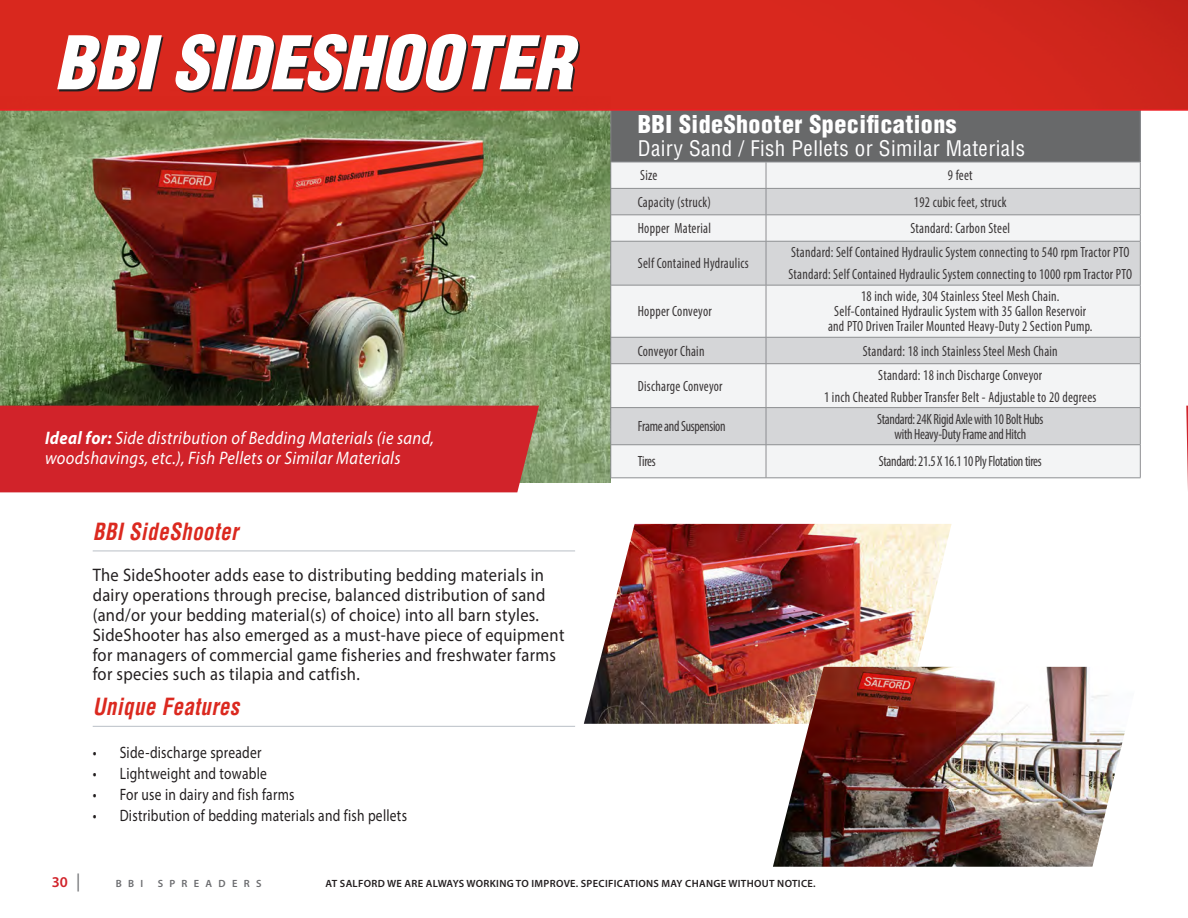
<style>
.page{position:relative;width:1188px;height:918px;background:#fff}
.page>*{position:absolute;margin:0;border:0;box-sizing:border-box;transform-origin:0 0}
.text{font:italic 900 condensed 72px "Helvetica LT Std";color:#fff}
.text-2{font:italic 900 condensed 67.65px "Helvetica LT Std";color:#fff}
.t1{font:900 condensed 24px "Helvetica LT Std";letter-spacing:.02em;color:#fff}
._10_14_Text{font:italic 700 condensed 23.1px "Helvetica LT Std";letter-spacing:.02em;color:#db291f;scale:.91 1}
.t2{font:condensed 21px "Helvetica LT Std";letter-spacing:.02em;color:#fff}
._10_14_Text-2{font:18.15px/19.8px "Myriad Pro";letter-spacing:.02em;color:#231f20;scale:.91 1}
._10_14_Text-3{font:italic 18.15px/19.8px "Myriad Pro";letter-spacing:.02em;color:#fff;scale:.91 1}
.t3{font:16.5px "Myriad Pro";letter-spacing:.02em;color:#231f20;scale:.82 1}
.t4{font:600 15px "Myriad Pro";color:#d1232a}
.t5{font:condensed 14.85px/21.8px "Myriad Pro";letter-spacing:.02em;color:#231f20;text-align:center;scale:.91 1}
.t6{font:condensed 14.85px/15px "Myriad Pro";letter-spacing:-.02em;color:#231f20;text-align:center;scale:.91 1}
.t7{font:600 10.5px "Myriad Pro";letter-spacing:.03em;color:#231f20}
.t8{font:600 10.5px "Myriad Pro";letter-spacing:.6em;color:#6c6d70}
.s1{font-weight:700}
.s2{font-weight:400;font-size:18px;color:#6c6d70}
</style>
<div class="page">
<img style="left:0;top:111px;width:610px;height:372px">
<hr style="left:93px;top:550px;width:482px;height:1px;background:#c1c6cd">
<hr style="left:93px;top:726px;width:482px;height:1px;background:#c1c6cd">
<div style="left:611px;top:110px;width:529px;height:52px;background:#68696a"></div>
<div style="left:611px;top:163px;width:529px;height:315px;background:#f3f4f5"></div>
<svg style="left:611px;top:189px;width:529px;height:255px;fill:#d5d6d8"></svg>
<hr style="left:610px;top:110px;width:1px;height:52px;background:#808285">
<hr style="left:1140px;top:110px;width:1px;height:52px;background:#808285">
<hr style="left:610px;top:162px;width:156px;height:1px;background:#808285">
<hr style="left:766px;top:162px;width:375px;height:1px;background:#808285">
<hr style="left:610px;top:188px;width:156px;height:1px;background:#808285">
<hr style="left:766px;top:188px;width:375px;height:1px;background:#808285">
<hr style="left:610px;top:215px;width:156px;height:1px;background:#808285">
<svg style="left:610px;top:162px;width:1px;height:79px"></svg>
<hr style="left:766px;top:215px;width:375px;height:1px;background:#808285">
<svg style="left:766px;top:162px;width:1px;height:79px"></svg>
<svg style="left:1140px;top:162px;width:1px;height:79px"></svg>
<hr style="left:610px;top:241px;width:156px;height:1px;background:#808285">
<hr style="left:610px;top:242px;width:1px;height:43px;background:#808285">
<hr style="left:766px;top:241px;width:375px;height:1px;background:#808285">
<hr style="left:766px;top:242px;width:1px;height:43px;background:#808285">
<hr style="left:1140px;top:242px;width:1px;height:43px;background:#808285">
<hr style="left:610px;top:285px;width:156px;height:1px;background:#808285">
<hr style="left:610px;top:285px;width:1px;height:52px;background:#808285">
<hr style="left:766px;top:285px;width:375px;height:1px;background:#808285">
<hr style="left:766px;top:285px;width:1px;height:52px;background:#808285">
<hr style="left:1140px;top:285px;width:1px;height:52px;background:#808285">
<hr style="left:610px;top:337px;width:156px;height:1px;background:#808285">
<svg style="left:610px;top:338px;width:1px;height:25px"></svg>
<hr style="left:766px;top:337px;width:375px;height:1px;background:#808285">
<svg style="left:766px;top:338px;width:1px;height:25px"></svg>
<svg style="left:1140px;top:338px;width:1px;height:25px"></svg>
<hr style="left:610px;top:363px;width:156px;height:1px;background:#808285">
<hr style="left:610px;top:364px;width:1px;height:43px;background:#808285">
<hr style="left:766px;top:363px;width:375px;height:1px;background:#808285">
<hr style="left:766px;top:364px;width:1px;height:43px;background:#808285">
<hr style="left:1140px;top:364px;width:1px;height:43px;background:#808285">
<hr style="left:610px;top:407px;width:156px;height:1px;background:#808285">
<hr style="left:610px;top:408px;width:1px;height:36px;background:#808285">
<hr style="left:766px;top:407px;width:375px;height:1px;background:#808285">
<hr style="left:766px;top:408px;width:1px;height:36px;background:#808285">
<hr style="left:1140px;top:408px;width:1px;height:36px;background:#808285">
<hr style="left:610px;top:444px;width:156px;height:1px;background:#808285">
<hr style="left:610px;top:445px;width:1px;height:33px;background:#808285">
<hr style="left:766px;top:444px;width:375px;height:1px;background:#808285">
<hr style="left:766px;top:445px;width:1px;height:33px;background:#808285">
<hr style="left:1140px;top:445px;width:1px;height:33px;background:#808285">
<hr style="left:610px;top:478px;width:156px;height:1px;background:#808285">
<hr style="left:766px;top:478px;width:375px;height:1px;background:#808285">
<div style="left:0;top:406px;width:539px;height:86px;background:#d1232a"></div>
<svg style="left:1186px;top:406px;width:2px;height:84px"></svg>
<img style="left:584px;top:524px;width:368px;height:200px">
<img style="left:773px;top:667px;width:352px;height:200px">
<img style="left:0;top:0;width:1188px;height:109px">
<hr style="left:0;top:109px;width:1188px;height:2px;background:#ee1d23">
<svg style="left:59px;top:36px;width:521px;height:56px;background:#6a221f"></svg>
<p class="text" style="left:54px;top:17px;width:520px">BBI SIDESHOOTER</p>
<p class="text-2" style="left:54px;top:22px;width:341px">BBI LIBERTY</p>
<p class="_10_14_Text-3" style="left:45px;top:428px;width:429px"><span class="s1">Ideal for:</span> Side distribution of Bedding Materials (ie sand, woodshavings, etc.), Fish Pellets or Similar Materials</p>
<p class="_10_14_Text" style="left:93px;top:517px;width:161px">BBI SideShooter</p>
<p class="_10_14_Text-2" style="left:93px;top:565px;width:520px">The SideShooter adds ease to distributing bedding materials in dairy operations through precise, balanced distribution of sand (and/or your bedding material(s) of choice) into all barn styles.<br>SideShooter has also emerged as a must-have piece of equipment for managers of commercial game fisheries and freshwater farms for species such as tilapia and catfish.</p>
<p class="_10_14_Text" style="left:93px;top:693px;width:162px">Unique Features</p>
<p class="t3" style="left:93px;top:742px;width:207px">• Side-discharge spreader</p>
<p class="t3" style="left:93px;top:763px;width:214px">• Lightweight and towable</p>
<p class="t3" style="left:93px;top:784px;width:248px">• For use in dairy and fish farms</p>
<p class="t3" style="left:93px;top:805px;width:385px">• Distribution of bedding materials and fish pellets</p>
<h3 class="t1" style="left:638px;top:109px;width:320px">BBI SideShooter Specifications</h3>
<h3 class="t2" style="left:638px;top:135px;width:389px">Dairy Sand / Fish Pellets or Similar Materials</h3>
<p class="t5" style="left:640px;top:164px;width:20px">Size</p>
<p class="t5" style="left:948px;top:164px;width:29px">9 feet</p>
<p class="t5" style="left:638px;top:191px;width:82px">Capacity (struck)</p>
<p class="t5" style="left:914px;top:191px;width:103px">192 cubic feet, struck</p>
<p class="t5" style="left:638px;top:217px;width:82px">Hopper Material</p>
<p class="t5" style="left:910px;top:217px;width:111px">Standard: Carbon Steel</p>
<p class="t5" style="left:638px;top:252px;width:123px">Self Contained Hydraulics</p>
<p class="t5" style="left:788px;top:241px;width:379px;text-align:left">Standard: Self Contained Hydraulic System connecting to 540 rpm Tractor PTO<br>Standard: Self Contained Hydraulic System connecting to 1000 rpm Tractor PTO</p>
<p class="t5" style="left:638px;top:300px;width:83px">Hopper Conveyor</p>
<p class="t5" style="left:828px;top:289px;width:292px;line-height:15px">18 inch wide, 304 Stainless Steel Mesh Chain.<br>Self-Contained Hydraulic System with 35 Gallon Reservoir and PTO Driven Trailer Mounted Heavy-Duty 2 Section Pump.</p>
<p class="t5" style="left:638px;top:340px;width:75px">Conveyor Chain</p>
<p class="t5" style="left:863px;top:340px;width:216px">Standard: 18 inch Stainless Steel Mesh Chain</p>
<p class="t5" style="left:638px;top:375px;width:95px">Discharge Conveyor</p>
<p class="t5" style="left:824px;top:364px;width:301px">Standard: 18 inch Discharge Conveyor<br>1 inch Cheated Rubber Transfer Belt - Adjustable to 20 degrees</p>
<p class="t6" style="left:638px;top:419px;width:98px">Frame and Suspension</p>
<p class="t6" style="left:877px;top:411px;width:184px">Standard: 24K Rigid Axle with 10 Bolt Hubs with Heavy-Duty Frame and Hitch</p>
<p class="t5" style="left:638px;top:450px;width:21px">Tires</p>
<p class="t6" style="left:879px;top:454px;width:181px">Standard: 21.5 X 16.1 10 Ply Flotation tires</p>
<p class="t4" style="left:52px;top:872px;width:30px">30 <span class="s2">|</span></p>
<p class="t8" style="left:116px;top:876px;width:29px">BBI</p>
<p class="t8" style="left:158px;top:876px;width:105px">SPREADERS</p>
<p class="t7" style="left:326px;top:876px;width:491px">AT SALFORD WE ARE ALWAYS WORKING TO IMPROVE. SPECIFICATIONS MAY CHANGE WITHOUT NOTICE.</p>
</div>
